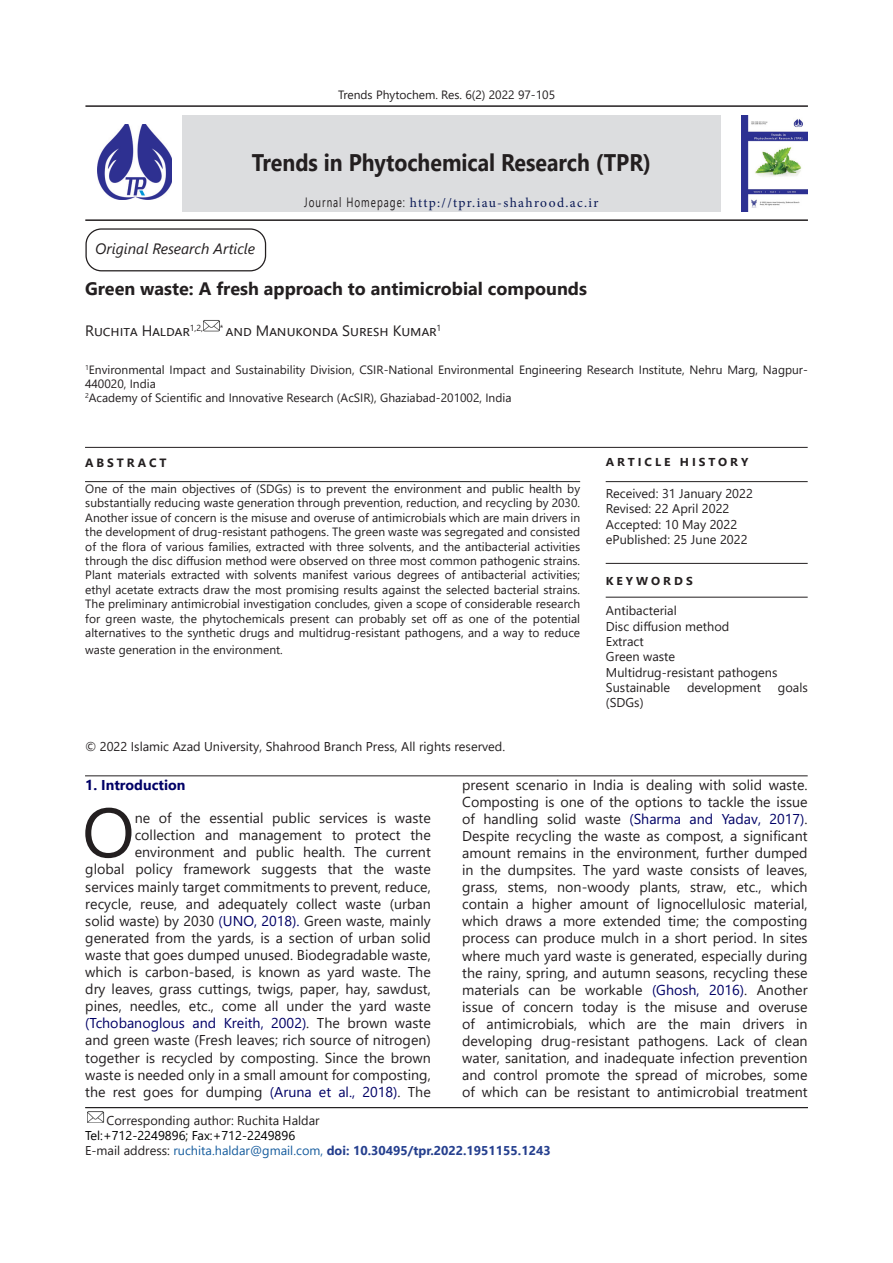
<style>
.page{position:relative;width:893px;height:1263px;background:#fff}
.page>*{position:absolute;margin:0;border:0;box-sizing:border-box;transform-origin:0 0}
.t1{font:69.75px "Segoe UI";color:#231f20}
.t2{font:700 24px "Segoe UI";color:#231f20;scale:.89 1}
.t3{font:700 18px "Segoe UI";color:#231f20}
.t4{font:15px "Segoe UI";color:#231f20}
.t5{font:italic 15px "Segoe UI";color:#231f20}
.t6{font:14.25px/17.1px "Segoe UI";color:#231f20;text-align:justify}
.t7{font:700 14.25px "Segoe UI";color:#006}
.t8{font:13.5px "Minion Pro";letter-spacing:.095em;color:#091855}
.Main_Text{font:12.75px "Segoe UI";color:#231f20}
.No_Spacing{font:12.75px "Segoe UI";color:#231f20}
.Corresponding_Author{font:700 12.75px "Segoe UI";color:#253f8e}
.Corresponding_Author-2{font:12.75px "Segoe UI";color:#231f20}
.Corresponding_Author-3{font:12.75px "Segoe UI";color:#000}
.t9{font:12px/14.4px "Segoe UI";color:#231f20}
.t10{font:700 12px "Segoe UI";letter-spacing:.25em;color:#231f20}
.t11{font:700 11.4px "Segoe UI";letter-spacing:.25em;color:#231f20;scale:1.05 1}
.s1{font-family:"Segoe UI";color:#231f20}
.s2{color:#006}
.s3{font-weight:400;color:#231f20}
.s4{font-weight:400;color:#175d9e}
</style>
<div class="page">
<div style="left:182px;top:116px;width:539px;height:96px;background:#dcdddf"></div>
<hr style="left:85px;top:219px;width:723px;height:2px;background:#231f20">
<hr style="left:85px;top:105px;width:723px;height:2px;background:#231f20">
<div style="left:85px;top:228px;width:181px;height:43px;border:1px solid #231f20;border-radius:15px"></div>
<hr style="left:85px;top:775px;width:723px;height:1px;background:#231f20">
<hr style="left:606px;top:563px;width:202px;height:1px;background:#231f20">
<hr style="left:606px;top:597px;width:202px;height:1px;background:#231f20">
<hr style="left:85px;top:1107px;width:723px;height:1px;background:#231f20">
<hr style="left:85px;top:447px;width:723px;height:1px;background:#231f20">
<hr style="left:85px;top:481px;width:495px;height:1px;background:#231f20">
<hr style="left:606px;top:481px;width:202px;height:1px;background:#231f20">
<img style="left:97px;top:125px;width:74px;height:75px">
<img style="left:741px;top:116px;width:67px;height:96px">
<img style="left:203px;top:320px;width:17px;height:11px">
<img style="left:87px;top:1111px;width:17px;height:12px">
<p class="t9" style="left:338px;top:86px;width:219px">Trends Phytochem. Res. 6(2) 2022 97-105</p>
<h2 class="t2" style="left:252px;top:140px;width:450px">Trends in Phytochemical Research (TPR)</h2>
<p class="t8" style="left:304px;top:194px;width:296px"><span class="s1">Journal Homepage:</span> http://tpr.iau-shahrood.ac.ir</p>
<p class="t5" style="left:95px;top:235px;width:161px">Original Research Article</p>
<p class="t3" style="left:85px;top:272px;width:503px">Green waste: A fresh approach to antimicrobial compounds</p>
<p class="t4" style="left:85px;top:317px;width:120px">Ruchita Haldar<sup>1,2,</sup></p>
<p class="t4" style="left:220px;top:317px;width:223px"><sup>*</sup> and Manukonda Suresh Kumar<sup>1</sup></p>
<p class="t9" style="left:85px;top:362px;width:724px;line-height:13.8px"><sup>1</sup>Environmental Impact and Sustainability Division, CSIR-National Environmental Engineering Research Institute, Nehru Marg, Nagpur-<br>440020, India</p>
<p class="t9" style="left:85px;top:389px;width:428px"><sup>2</sup>Academy of Scientific and Innovative Research (AcSIR), Ghaziabad-201002, India</p>
<p class="t10" style="left:85px;top:451px;width:83px">ABSTRACT</p>
<p class="t11" style="left:606px;top:451px;width:137px">ARTICLE HISTORY</p>
<p class="t9" style="left:85px;top:480px;width:496px;text-align:justify">One of the main objectives of (SDGs) is to prevent the environment and public health by substantially reducing waste generation through prevention, reduction, and recycling by 2030.<br>Another issue of concern is the misuse and overuse of antimicrobials which are main drivers in the development of drug-resistant pathogens. The green waste was segregated and consisted of the flora of various families, extracted with three solvents, and the antibacterial activities through the disc diffusion method were observed on three most common pathogenic strains.<br>Plant materials extracted with solvents manifest various degrees of antibacterial activities; ethyl acetate extracts draw the most promising results against the selected bacterial strains.<br>The preliminary antimicrobial investigation concludes, given a scope of considerable research for green waste, the phytochemicals present can probably set off as one of the potential alternatives to the synthetic drugs and multidrug-resistant pathogens, and a way to reduce</p>
<p class="t9" style="left:85px;top:642px;width:199px">waste generation in the environment.</p>
<p class="Main_Text" style="left:606px;top:482px;width:148px">Received: 31 January 2022</p>
<p class="Main_Text" style="left:606px;top:497px;width:125px">Revised: 22 April 2022</p>
<p class="Main_Text" style="left:606px;top:512px;width:133px">Accepted: 10 May 2022</p>
<p class="Main_Text" style="left:606px;top:527px;width:143px">ePublished: 25 June 2022</p>
<p class="t11" style="left:606px;top:570px;width:84px">KEYWORDS</p>
<p class="No_Spacing" style="left:606px;top:599px;width:72px">Antibacterial</p>
<p class="No_Spacing" style="left:606px;top:614px;width:125px">Disc diffusion method</p>
<p class="No_Spacing" style="left:606px;top:629px;width:39px">Extract</p>
<p class="No_Spacing" style="left:606px;top:645px;width:71px">Green waste</p>
<p class="No_Spacing" style="left:606px;top:660px;width:173px">Multidrug-resistant pathogens</p>
<p class="No_Spacing" style="left:606px;top:675px;width:66px">Sustainable</p>
<p class="No_Spacing" style="left:687px;top:675px;width:76px">development</p>
<p class="No_Spacing" style="left:778px;top:675px;width:31px">goals</p>
<p class="No_Spacing" style="left:606px;top:691px;width:39px">(SDGs)</p>
<p class="Main_Text" style="left:85px;top:735px;width:422px">© 2022 Islamic Azad University, Shahrood Branch Press, All rights reserved.</p>
<p class="t7" style="left:85px;top:771px;width:102px">1. Introduction</p>
<p class="t1" style="left:82px;top:767px;width:54px">O</p>
<p class="t6" style="left:462px;top:775px;width:347px">present scenario in India is dealing with solid waste.<br>Composting is one of the options to tackle the issue of handling solid waste <span class="s2">(Sharma and Yadav, 2017)</span>.<br>Despite recycling the waste as compost, a significant amount remains in the environment, further dumped in the dumpsites. The yard waste consists of leaves, grass, stems, non-woody plants, straw, etc., which contain a higher amount of lignocellulosic material, which draws a more extended time; the composting process can produce mulch in a short period. In sites where much yard waste is generated, especially during the rainy, spring, and autumn seasons, recycling these materials can be workable <span class="s2">(Ghosh, 2016)</span>. Another issue of concern today is the misuse and overuse of antimicrobials, which are the main drivers in developing drug-resistant pathogens. Lack of clean water, sanitation, and inadequate infection prevention and control promote the spread of microbes, some of which can be resistant to antimicrobial treatment</p>
<p class="t6" style="left:85px;top:808px;width:347px;text-align:right">ne of the essential public services is waste collection and management to protect the environment and public health. The current<br>global policy framework suggests that the waste services mainly target commitments to prevent, reduce, recycle, reuse, and adequately collect waste (urban solid waste) by 2030 <span class="s2">(UNO, 2018).</span> Green waste, mainly generated from the yards, is a section of urban solid waste that goes dumped unused. Biodegradable waste, which is carbon-based, is known as yard waste. The dry leaves, grass cuttings, twigs, paper, hay, sawdust, pines, needles, etc., come all under the yard waste <span class="s2">(Tchobanoglous and Kreith, 2002)</span>. The brown waste and green waste (Fresh leaves; rich source of nitrogen) together is recycled by composting. Since the brown waste is needed only in a small amount for composting, the rest goes for dumping <span class="s2">(Aruna et al., 2018)</span>. The</p>
<p class="Corresponding_Author-2" style="left:107px;top:1108px;width:215px">Corresponding author: Ruchita Haldar</p>
<p class="Corresponding_Author-3" style="left:85px;top:1123px;width:212px">Tel:+712-2249896; Fax:+712-2249896</p>
<p class="Corresponding_Author" style="left:85px;top:1139px;width:467px"><span class="s3">E-mail address:</span> <span class="s4">ruchita.haldar@gmail.com,</span> doi: 10.30495/tpr.2022.1951155.1243</p>
</div>
